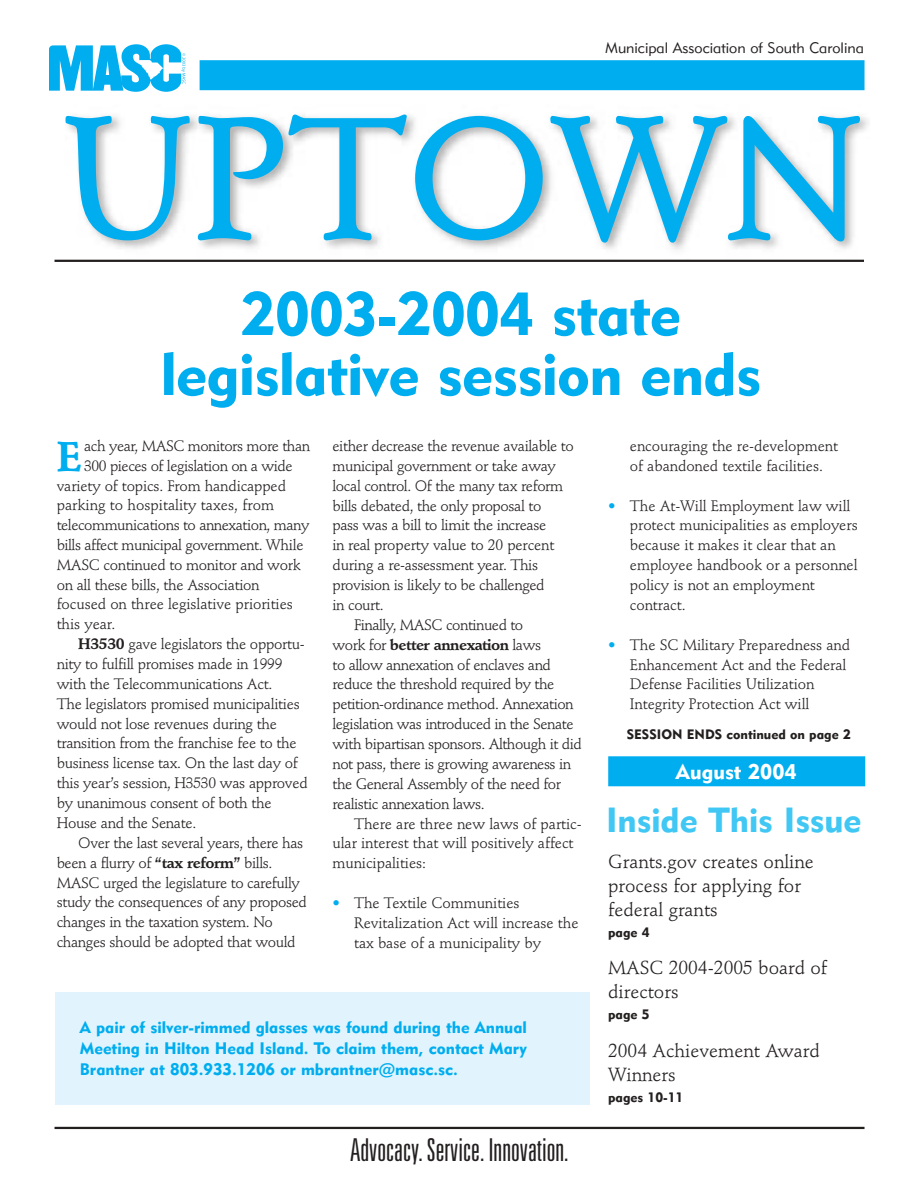
<style>
.page{position:relative;width:918px;height:1188px;background:#fff}
.page>*{position:absolute;margin:0;border:0;box-sizing:border-box;transform-origin:0 0}
.t1{font:500 171px "Stempel Schneidler";color:#00adef}
.t2{font:60px/60px "Geometric 415 BT Black A";letter-spacing:-.01em;color:#00adef;text-align:center}
.t3{font:700 41.25px "Stempel Schneidler";color:#00adef}
.t4{font:34.5px "Geometric 415 BT Black A";color:#41c7f4}
.t5{font:300 ultra-condensed 31.5px "Univers";color:#231f1f}
.t6{font:21px "Geometric 415 BT Black A";color:#fff}
.t7{font:18.75px/24px "Stempel Schneidler";color:#231f1f}
.t8{font:16.5px/21px "Geometric 415 BT Black A";color:#00adef;text-align:justify}
.t9{font:15px/19.8px "Stempel Schneidler";letter-spacing:-.02em;color:#231f1f}
.t10{font:15px "Geometric 415 BT Lite A";color:#231f1f}
.t11{font:15px "Stempel Schneidler";color:#231f1f}
.t12{font:700 15px "Stempel Schneidler";letter-spacing:-.035em;color:#231f1f}
.t13{font:13.5px "Geometric 415 BT Black A";color:#231f1f}
.s1{font-weight:700}
.s2{font-weight:400}
.s3{color:#00adef}
</style>
<div class="page">
<div style="left:55px;top:992px;width:535px;height:113px;background:#e1f4fd"></div>
<hr style="left:55px;top:1127px;width:810px;height:2px;background:#231f1f">
<img style="left:54px;top:82px;width:814px;height:180px">
<div style="left:200px;top:60px;width:665px;height:30px;background:#00adef"></div>
<hr style="left:55px;top:260px;width:809px;height:2px;background:#231f1f">
<div style="left:608px;top:756px;width:257px;height:30px;background:#00adef"></div>
<svg style="left:49px;top:44px;width:137px;height:48px"></svg>
<div style="left:42px;top:93px;width:155px;height:9px;background:#fff"></div>
<div style="left:176px;top:90px;width:21px;height:12px;background:#fff"></div>
<p class="t10" style="left:605px;top:42px;width:260px">Municipal Association of South Carolina</p>
<h1 class="t1" style="left:61px;top:109px;width:802px">UPTOWN</h1>
<h2 class="t2" style="left:161px;top:291px;width:602px">2003-2004 state legislative session ends</h2>
<h3 class="t3" style="left:57px;top:440px;width:27px">E</h3>
<p class="t9" style="left:84px;top:438px;width:227px">ach year, MASC monitors more than</p>
<p class="t9" style="left:84px;top:457px;width:210px">300 pieces of legislation on a wide</p>
<p class="t9" style="left:57px;top:477px;width:231px">variety of topics. From handicapped</p>
<p class="t11" style="left:57px;top:499px;width:219px">parking to hospitality taxes, from</p>
<p class="t9" style="left:57px;top:517px;width:254px">telecommunications to annexation, many</p>
<p class="t9" style="left:57px;top:537px;width:248px">bills affect municipal government. While</p>
<p class="t9" style="left:57px;top:556px;width:246px">MASC continued to monitor and work</p>
<p class="t9" style="left:57px;top:576px;width:204px">on all these bills, the Association</p>
<p class="t9" style="left:57px;top:596px;width:238px">focused on three legislative priorities</p>
<p class="t9" style="left:57px;top:616px;width:60px">this year.</p>
<p class="t9" style="left:78px;top:636px;width:228px"><span class="s1">H3530</span> gave legislators the opportu-</p>
<p class="t9" style="left:57px;top:655px;width:227px">nity to fulfill promises made in 1999</p>
<p class="t9" style="left:57px;top:675px;width:217px">with the Telecommunications Act.</p>
<p class="t9" style="left:57px;top:695px;width:245px">The legislators promised municipalities</p>
<p class="t9" style="left:57px;top:715px;width:222px">would not lose revenues during the</p>
<p class="t9" style="left:57px;top:735px;width:242px">transition from the franchise fee to the</p>
<p class="t9" style="left:57px;top:755px;width:243px">business license tax. On the last day of</p>
<p class="t9" style="left:57px;top:775px;width:253px">this year’s session, H3530 was approved</p>
<p class="t9" style="left:57px;top:795px;width:217px">by unanimous consent of both the</p>
<p class="t9" style="left:57px;top:814px;width:141px">House and the Senate.</p>
<p class="t9" style="left:78px;top:834px;width:227px">Over the last several years, there has</p>
<p class="t9" style="left:57px;top:854px;width:217px">been a flurry of <span class="s1">“tax reform”</span> bills.</p>
<p class="t9" style="left:57px;top:874px;width:245px">MASC urged the legislature to carefully</p>
<p class="t9" style="left:57px;top:894px;width:252px">study the consequences of any proposed</p>
<p class="t9" style="left:57px;top:914px;width:218px">changes in the taxation system. No</p>
<p class="t9" style="left:57px;top:934px;width:240px">changes should be adopted that would</p>
<p class="t9" style="left:332px;top:438px;width:243px">either decrease the revenue available to</p>
<p class="t9" style="left:332px;top:457px;width:225px">municipal government or take away</p>
<p class="t9" style="left:332px;top:477px;width:232px">local control. Of the many tax reform</p>
<p class="t9" style="left:332px;top:497px;width:210px">bills debated, the only proposal to</p>
<p class="t9" style="left:332px;top:517px;width:215px">pass was a bill to limit the increase</p>
<p class="t9" style="left:332px;top:537px;width:223px">in real property value to 20 percent</p>
<p class="t9" style="left:332px;top:557px;width:207px">during a re-assessment year. This</p>
<p class="t9" style="left:332px;top:577px;width:214px">provision is likely to be challenged</p>
<p class="t9" style="left:332px;top:597px;width:53px">in court.</p>
<p class="t9" style="left:354px;top:616px;width:171px">Finally, MASC continued to</p>
<p class="t12" style="left:332px;top:638px;width:210px"><span class="s2">work for</span> better annexation <span class="s2">laws</span></p>
<p class="t9" style="left:332px;top:656px;width:220px">to allow annexation of enclaves and</p>
<p class="t9" style="left:332px;top:676px;width:223px">reduce the threshold required by the</p>
<p class="t9" style="left:332px;top:696px;width:243px">petition-ordinance method. Annexation</p>
<p class="t9" style="left:332px;top:716px;width:243px">legislation was introduced in the Senate</p>
<p class="t9" style="left:332px;top:736px;width:251px">with bipartisan sponsors. Although it did</p>
<p class="t9" style="left:332px;top:756px;width:240px">not pass, there is growing awareness in</p>
<p class="t9" style="left:332px;top:775px;width:230px">the General Assembly of the need for</p>
<p class="t9" style="left:332px;top:795px;width:154px">realistic annexation laws.</p>
<p class="t9" style="left:354px;top:815px;width:229px">There are three new laws of partic-</p>
<p class="t9" style="left:332px;top:835px;width:243px">ular interest that will positively affect</p>
<p class="t9" style="left:332px;top:855px;width:95px">municipalities:</p>
<p class="t9" style="left:354px;top:895px;width:226px;text-indent:-22px"><span class="s3">•</span> The Textile Communities<br>Revitalization Act will increase the tax base of a municipality by</p>
<p class="t8" style="left:80px;top:1018px;width:449px">A pair of silver-rimmed glasses was found during the Annual Meeting in Hilton Head Island. To claim them, contact Mary Brantner at 803.933.1206 or mbrantner@masc.sc.</p>
<h3 class="t5" style="left:350px;top:1138px;width:220px">Advocacy. Service. Innovation.</h3>
<p class="t9" style="left:630px;top:438px;width:210px">encouraging the re-development of abandoned textile facilities.</p>
<p class="t9" style="left:630px;top:497px;width:229px;text-indent:-22px"><span class="s3">•</span> The At-Will Employment law will protect municipalities as employers because it makes it clear that an employee handbook or a personnel policy is not an employment contract.</p>
<p class="t9" style="left:630px;top:636px;width:222px;text-indent:-22px"><span class="s3">•</span> The SC Military Preparedness and<br>Enhancement Act and the Federal<br>Defense Facilities Utilization<br>Integrity Protection Act will</p>
<p class="t13" style="left:627px;top:729px;width:225px">SESSION ENDS continued on page 2</p>
<h3 class="t6" style="left:676px;top:764px;width:122px">August 2004</h3>
<h3 class="t4" style="left:606px;top:808px;width:257px">Inside This Issue</h3>
<p class="t7" style="left:608px;top:851px;width:207px">Grants.gov creates online process for applying for federal grants</p>
<p class="t13" style="left:608px;top:927px;width:43px">page 4</p>
<p class="t7" style="left:608px;top:958px;width:221px">MASC 2004-2005 board of directors</p>
<p class="t13" style="left:608px;top:1010px;width:43px">page 5</p>
<p class="t7" style="left:608px;top:1040px;width:213px">2004 Achievement Award<br>Winners</p>
<p class="t13" style="left:608px;top:1092px;width:77px">pages 10-11</p>
</div>
